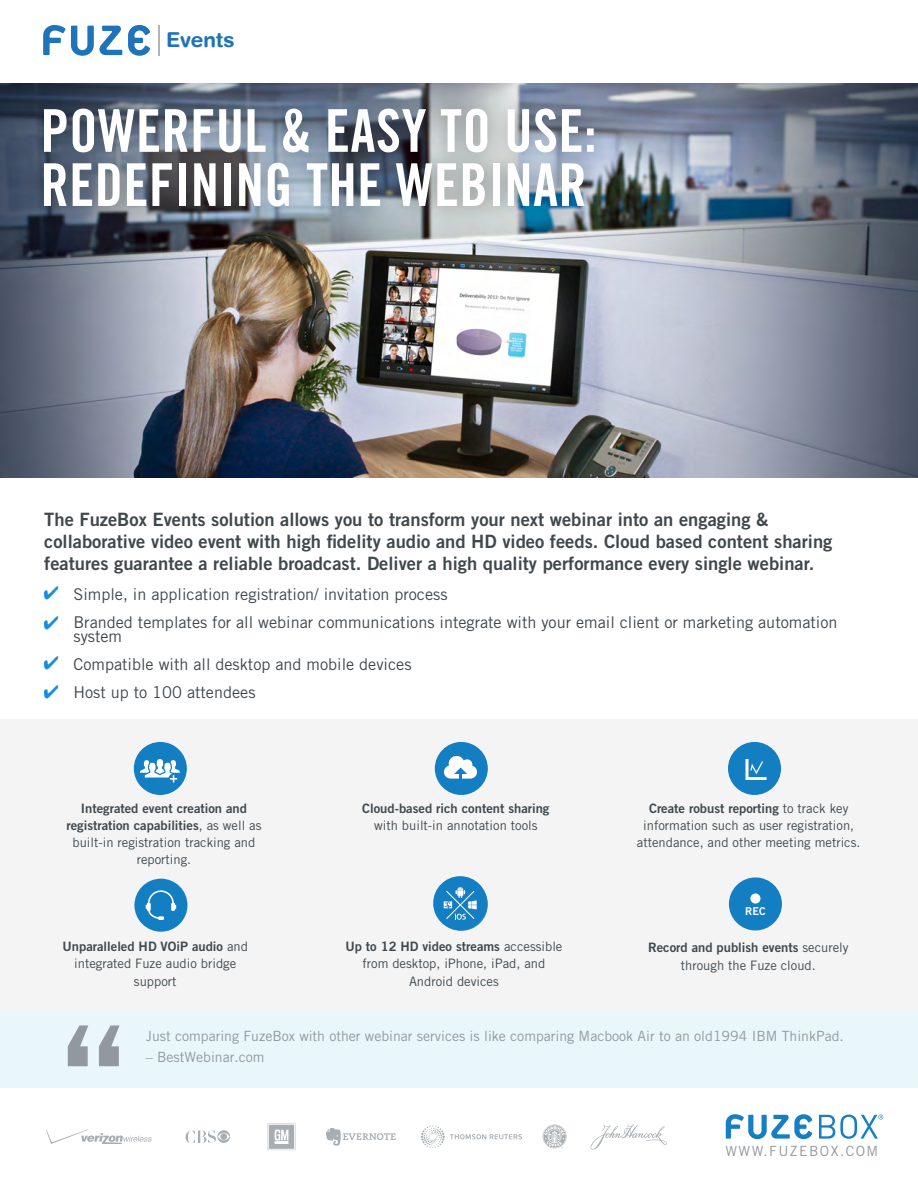
<style>
.page{position:relative;width:918px;height:1188px;background:#fff}
.page>*{position:absolute;margin:0;border:0;box-sizing:border-box;transform-origin:0 0}
.t1{font:168.45px "Trade Gothic LT Std Bd Cn 20";color:#92999e}
.t2{font:59.1px/54.2px "Trade Gothic LT Std Bd Cn 20";letter-spacing:.01em;color:#fff;scale:.95 1}
.t3{font:700 20.55px "Helvetica Rounded LT";color:#1e73b9}
.t4{font:18.45px/21.6px "Trade Gothic LT Std Bd 2";color:#40484c}
.t5{font:16.2px/28.2px "Trade Gothic LT Std";color:#40474c}
.t6{font:14.1px "Trade Gothic LT Std";color:#92999e}
.t7{font:14.1px "Trade Gothic LT Std";letter-spacing:.1em;color:#92999e}
.t8{font:13.05px/17.2px "Trade Gothic LT Std";color:#40484c;text-align:center}
.t9{font:13.05px/17.2px "Trade Gothic LT Std Bd 2";color:#40484c;text-align:center}
.t10{font:10.8px "Trade Gothic LT Std Bd 2";color:#fff}
.s1{font-family:"Trade Gothic LT Std"}
</style>
<div class="page">
<div style="left:0;top:719px;width:918px;height:290px;background:#f4f4f5"></div>
<div style="left:0;top:1009px;width:917px;height:79px;background:#e9f6fa"></div>
<div style="left:134px;top:742px;width:53px;height:53px;background:#147ec2;border-radius:50%"></div>
<div style="left:728px;top:742px;width:53px;height:53px;background:#147ec2;border-radius:50%"></div>
<svg style="left:746px;top:759px;width:20px;height:21px"></svg>
<div style="left:435px;top:742px;width:53px;height:53px;background:#147ec2;border-radius:50%"></div>
<svg style="left:435px;top:878px;width:53px;height:53px"></svg>
<img style="left:0;top:84px;width:918px;height:394px">
<div style="left:134px;top:879px;width:53px;height:53px;background:#147ec2;border-radius:50%"></div>
<svg style="left:146px;top:890px;width:30px;height:30px"></svg>
<img style="left:14px;top:83px;width:611px;height:164px">
<hr style="left:158px;top:25px;width:2px;height:30px;background:#b2b4b6">
<svg style="left:43px;top:25px;width:22px;height:30px"></svg>
<svg style="left:71px;top:26px;width:51px;height:30px"></svg>
<svg style="left:128px;top:25px;width:22px;height:31px"></svg>
<div style="left:433px;top:876px;width:54px;height:54px;background:#147ec2;border-radius:50%"></div>
<svg style="left:444px;top:887px;width:33px;height:33px"></svg>
<svg style="left:444px;top:755px;width:33px;height:24px"></svg>
<svg style="left:140px;top:759px;width:40px;height:23px"></svg>
<div style="left:729px;top:877px;width:53px;height:53px;background:#147ec2;border-radius:50%"></div>
<div style="left:750px;top:893px;width:10px;height:11px;background:#fff;border-radius:50%"></div>
<img style="left:44px;top:586px;width:15px;height:14px">
<img style="left:44px;top:616px;width:15px;height:14px">
<img style="left:44px;top:656px;width:15px;height:14px">
<img style="left:44px;top:685px;width:15px;height:14px">
<svg style="left:726px;top:1114px;width:86px;height:25px"></svg>
<svg style="left:819px;top:1115px;width:64px;height:24px"></svg>
<svg style="left:326px;top:1128px;width:70px;height:18px"></svg>
<svg style="left:421px;top:1126px;width:101px;height:22px"></svg>
<svg style="left:46px;top:1130px;width:106px;height:14px"></svg>
<svg style="left:186px;top:1130px;width:44px;height:13px"></svg>
<svg style="left:267px;top:1123px;width:28px;height:27px"></svg>
<svg style="left:543px;top:1125px;width:23px;height:23px"></svg>
<svg style="left:544px;top:1126px;width:21px;height:23px"></svg>
<svg style="left:591px;top:1124px;width:76px;height:26px"></svg>
<p class="t3" style="left:166px;top:27px;width:70px">Events</p>
<h2 class="t2" style="left:41px;top:103px;width:587px">POWERFUL &amp; EASY TO USE:<br>REDEFINING THE WEBINAR</h2>
<p class="t4" style="left:44px;top:509px;width:790px">The FuzeBox Events solution allows you to transform your next webinar into an engaging &amp; collaborative video event with high fidelity audio and HD video feeds. Cloud based content sharing features guarantee a reliable broadcast. Deliver a high quality performance every single webinar.</p>
<p class="t5" style="left:73px;top:580px;width:766px">Simple, in application registration/ invitation process<br>Branded templates for all webinar communications integrate with your email client or marketing automation</p>
<p class="t5" style="left:73px;top:622px;width:340px">system<br>Compatible with all desktop and mobile devices<br>Host up to 100 attendees</p>
<p class="t9" style="left:66px;top:799px;width:197px">Integrated event creation and registration capabilities<span class="s1">, as well as</span></p>
<p class="t8" style="left:73px;top:834px;width:184px">built-in registration tracking and reporting.</p>
<p class="t9" style="left:63px;top:938px;width:187px">Unparalleled HD VOiP audio <span class="s1">and</span></p>
<p class="t8" style="left:74px;top:955px;width:163px">integrated Fuze audio bridge support</p>
<p class="t9" style="left:362px;top:799px;width:189px">Cloud-based rich content sharing</p>
<p class="t8" style="left:374px;top:816px;width:165px">with built-in annotation tools</p>
<p class="t9" style="left:345px;top:938px;width:219px">Up to 12 HD video streams <span class="s1">accessible</span></p>
<p class="t8" style="left:363px;top:955px;width:184px">from desktop, iPhone, iPad, and<br>Android devices</p>
<p class="t9" style="left:649px;top:799px;width:201px">Create robust reporting <span class="s1">to track key</span></p>
<p class="t8" style="left:637px;top:816px;width:225px">information such as user registration, attendance, and other meeting metrics.</p>
<p class="t10" style="left:745px;top:905px;width:22px">REC</p>
<p class="t9" style="left:648px;top:939px;width:202px">Record and publish events <span class="s1">securely</span></p>
<p class="t8" style="left:681px;top:956px;width:136px">through the Fuze cloud.</p>
<h1 class="t1" style="left:56px;top:986px;width:76px">“</h1>
<p class="t6" style="left:146px;top:1027px;width:700px">Just comparing FuzeBox with other webinar services is like comparing Macbook Air to an old1994 IBM ThinkPad.</p>
<p class="t6" style="left:146px;top:1049px;width:120px">– BestWebinar.com</p>
<p class="t7" style="left:725px;top:1142px;width:154px">WWW.FUZEBOX.COM</p>
</div>
